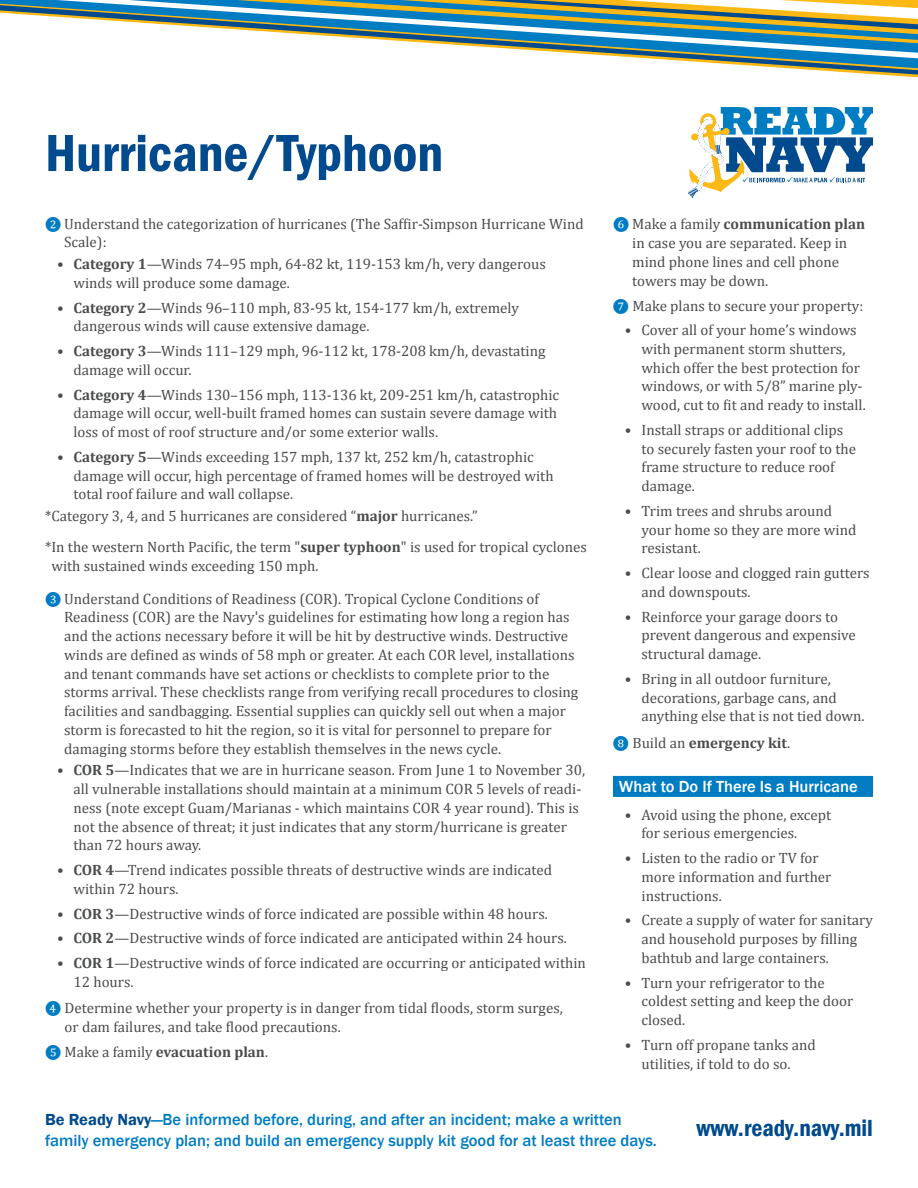
<style>
.page{position:relative;width:918px;height:1188px;background:#fff}
.page>*{position:absolute;margin:0;border:0;box-sizing:border-box;transform-origin:0 0}
.title_copy{font:600 condensed 54px "Franklin Gothic";color:#004a8d}
.website{font:600 condensed 24px "Franklin Gothic";color:#004a8d}
.head_L{font:500 16.5px/21px "Franklin Gothic";color:#007cc2}
.head_copy{font:500 16.5px "Franklin Gothic";color:#fff}
.body1_10_12_5{font:15px/18.8px "Cambria";color:#4b4c4d}
.body1_10_12_5_space{font:15px/18.8px "Cambria";color:#4b4c4d}
.body1_10_12_5_space-2{font:700 15px "Cambria";color:#4b4c4d}
.s1{font-size:13.5px;color:#007cc2}
.s2{font-weight:700}
.s3{font-weight:400;font-size:13.5px;color:#007cc2}
.s4{font-weight:400}
.s5{font-weight:600;color:#004a8d}
</style>
<div class="page">
<div style="left:613px;top:776px;width:260px;height:21px;background:#007cc2"></div>
<svg style="left:0;top:5px;width:918px;height:70px"></svg>
<svg style="left:237px;top:0;width:681px;height:43px"></svg>
<svg style="left:688px;top:107px;width:185px;height:91px"></svg>
<p class="title_copy" style="left:45px;top:117px;width:400px">Hurricane/Typhoon</p>
<p class="body1_10_12_5" style="left:64px;top:214px;width:521px;text-indent:-19px"><span class="s1">❷</span> Understand the categorization of hurricanes (The Saffir-Simpson Hurricane Wind<br>Scale):</p>
<p class="body1_10_12_5" style="left:74px;top:255px;width:474px;text-indent:-16px">• <span class="s2">Category 1</span>—Winds 74–95 mph, 64-82 kt, 119-153 km/h, very dangerous winds will produce some damage.</p>
<p class="body1_10_12_5" style="left:74px;top:298px;width:447px;text-indent:-16px">• <span class="s2">Category 2</span>—Winds 96–110 mph, 83-95 kt, 154-177 km/h, extremely dangerous winds will cause extensive damage.</p>
<p class="body1_10_12_5" style="left:74px;top:342px;width:474px;text-indent:-16px">• <span class="s2">Category 3</span>—Winds 111–129 mph, 96-112 kt, 178-208 km/h, devastating damage will occur.</p>
<p class="body1_10_12_5" style="left:74px;top:385px;width:487px;text-indent:-16px">• <span class="s2">Category 4</span>—Winds 130–156 mph, 113-136 kt, 209-251 km/h, catastrophic damage will occur, well-built framed homes can sustain severe damage with loss of most of roof structure and/or some exterior walls.</p>
<p class="body1_10_12_5" style="left:74px;top:447px;width:482px;text-indent:-16px">• <span class="s2">Category 5</span>—Winds exceeding 157 mph, 137 kt, 252 km/h, catastrophic damage will occur, high percentage of framed homes will be destroyed with total roof failure and wall collapse.</p>
<p class="body1_10_12_5" style="left:45px;top:507px;width:434px">*Category 3, 4, and 5 hurricanes are considered “<span class="s2">major</span> hurricanes.”</p>
<p class="body1_10_12_5" style="left:51px;top:537px;width:537px;text-indent:-6px">*In the western North Pacific, the term "<span class="s2">super typhoon</span>" is used for tropical cyclones with sustained winds exceeding 150 mph.</p>
<p class="body1_10_12_5" style="left:64px;top:589px;width:516px;text-indent:-19px"><span class="s1">❸</span> Understand Conditions of Readiness (COR). Tropical Cyclone Conditions of Readiness (COR) are the Navy's guidelines for estimating how long a region has and the actions necessary before it will be hit by destructive winds. Destructive winds are defined as winds of 58 mph or greater. At each COR level, installations and tenant commands have set actions or checklists to complete prior to the storms arrival. These checklists range from verifying recall procedures to closing facilities and sandbagging. Essential supplies can quickly sell out when a major storm is forecasted to hit the region, so it is vital for personnel to prepare for damaging storms before they establish themselves in the news cycle.</p>
<p class="body1_10_12_5" style="left:74px;top:761px;width:513px;text-indent:-16px">• <span class="s2">COR 5</span>—Indicates that we are in hurricane season. From June 1 to November 30, all vulnerable installations should maintain at a minimum COR 5 levels of readi&shy;ness (note except Guam/Marianas - which maintains COR 4 year round). This is not the absence of threat; it just indicates that any storm/hurricane is greater than 72 hours away.</p>
<p class="body1_10_12_5" style="left:74px;top:861px;width:480px;text-indent:-16px">• <span class="s2">COR 4</span>—Trend indicates possible threats of destructive winds are indicated within 72 hours.</p>
<p class="body1_10_12_5" style="left:57px;top:904px;width:492px">• <span class="s2">COR 3</span>—Destructive winds of force indicated are possible within 48 hours.</p>
<p class="body1_10_12_5" style="left:57px;top:929px;width:511px">• <span class="s2">COR 2</span>—Destructive winds of force indicated are anticipated within 24 hours.</p>
<p class="body1_10_12_5" style="left:74px;top:954px;width:514px;text-indent:-16px">• <span class="s2">COR 1</span>—Destructive winds of force indicated are occurring or anticipated within<br>12 hours.</p>
<p class="body1_10_12_5_space" style="left:65px;top:999px;width:500px;text-indent:-20px"><span class="s1">❹</span> Determine whether your property is in danger from tidal floods, storm surges, or dam failures, and take flood precautions.</p>
<p class="body1_10_12_5_space-2" style="left:45px;top:1042px;width:225px"><span class="s3">❺</span> <span class="s4">Make a family</span> evacuation plan<span class="s4">.</span></p>
<p class="body1_10_12_5_space" style="left:632px;top:215px;width:235px;text-indent:-19px"><span class="s1">❻</span> Make a family <span class="s2">communication plan </span>in case you are separated. Keep in mind phone lines and cell phone towers may be down.</p>
<p class="body1_10_12_5_space" style="left:613px;top:297px;width:252px"><span class="s1">❼</span> Make plans to secure your property:</p>
<p class="body1_10_12_5" style="left:641px;top:321px;width:226px;text-indent:-16px">• Cover all of your home’s windows with permanent storm shutters, which offer the best protection for windows, or with 5/8” marine ply&shy;wood, cut to fit and ready to install.</p>
<p class="body1_10_12_5" style="left:641px;top:420px;width:216px;text-indent:-16px">• Install straps or additional clips to securely fasten your roof to the frame structure to reduce roof damage.</p>
<p class="body1_10_12_5" style="left:641px;top:501px;width:216px;text-indent:-16px">• Trim trees and shrubs around your home so they are more wind resistant.</p>
<p class="body1_10_12_5" style="left:641px;top:564px;width:230px;text-indent:-16px">• Clear loose and clogged rain gutters and downspouts.</p>
<p class="body1_10_12_5" style="left:641px;top:607px;width:216px;text-indent:-16px">• Reinforce your garage doors to prevent dangerous and expensive structural damage.</p>
<p class="body1_10_12_5" style="left:641px;top:669px;width:225px;text-indent:-16px">• Bring in all outdoor furniture, decorations, garbage cans, and anything else that is not tied down.</p>
<p class="body1_10_12_5_space-2" style="left:613px;top:732px;width:179px"><span class="s3">❽</span> <span class="s4">Build an</span> emergency kit<span class="s4">.</span></p>
<p class="head_copy" style="left:619px;top:776px;width:240px">What to Do If There Is a Hurricane</p>
<p class="body1_10_12_5" style="left:641px;top:805px;width:191px;text-indent:-16px">• Avoid using the phone, except for serious emergencies.</p>
<p class="body1_10_12_5" style="left:641px;top:849px;width:192px;text-indent:-16px">• Listen to the radio or TV for more information and further instructions.</p>
<p class="body1_10_12_5" style="left:641px;top:911px;width:233px;text-indent:-16px">• Create a supply of water for sanitary and household purposes by filling bathtub and large containers.</p>
<p class="body1_10_12_5" style="left:641px;top:973px;width:213px;text-indent:-16px">• Turn your refrigerator to the coldest setting and keep the door closed.</p>
<p class="body1_10_12_5" style="left:625px;top:1035px;width:192px;text-align:center">• Turn off propane tanks and utilities, if told to do so.</p>
<p class="head_L" style="left:45px;top:1109px;width:613px"><span class="s5">Be Ready Navy</span>—Be informed before, during, and after an incident; make a written family emergency plan; and build an emergency supply kit good for at least three days.</p>
<p class="website" style="left:697px;top:1112px;width:178px">www.ready.navy.mil</p>
</div>
